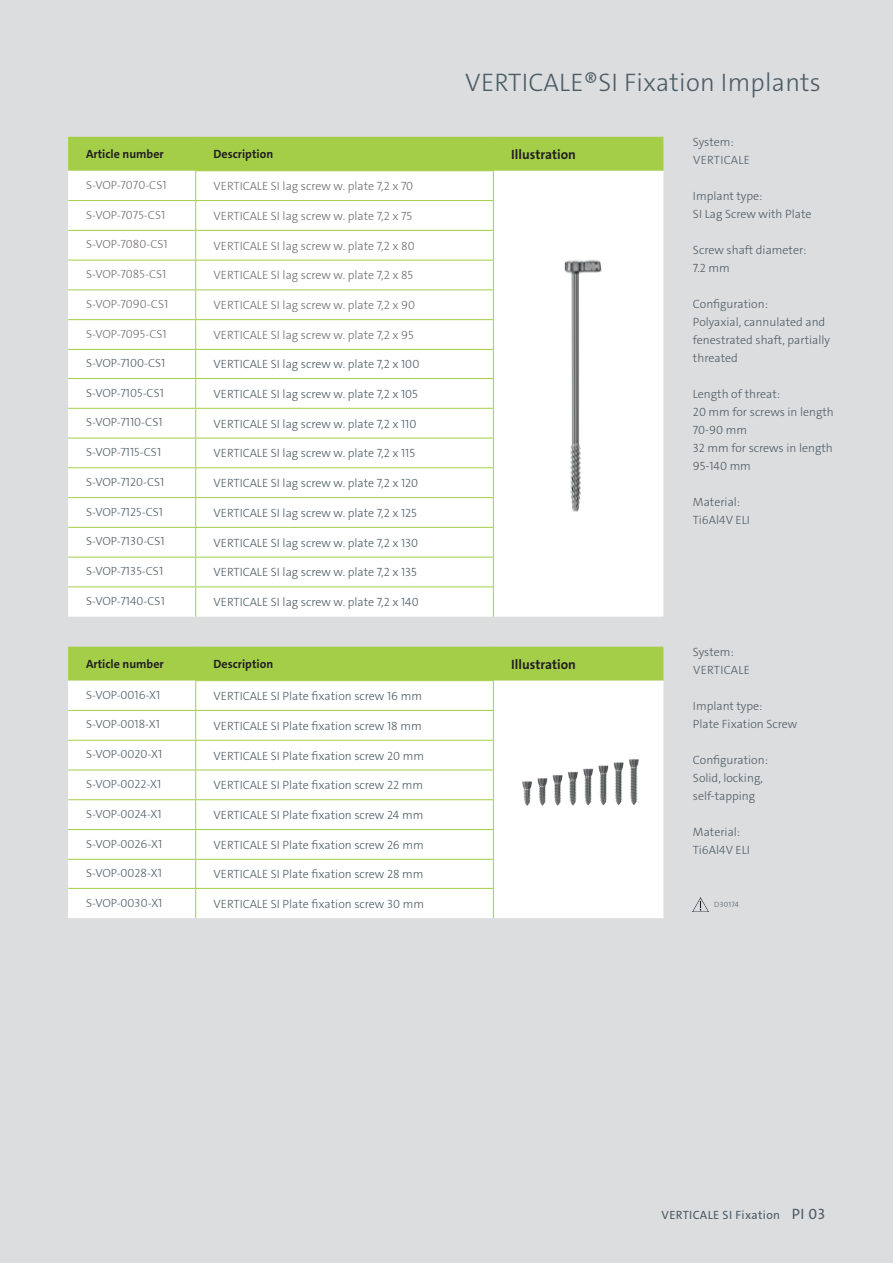
<style>
.page{position:relative;width:893px;height:1263px;background:#dcdddf}
.page>*{position:absolute;margin:0;border:0;box-sizing:border-box;transform-origin:0 0}
.t1{font:300 25.5px "The Sans C4 s";letter-spacing:.01em;color:#4c5c65}
.t2{font:700 13.5px "The Sans C4 s";color:#231f20}
.t3{font:300 12px/18px "The Sans C4 s";color:#4c5c65}
.t4{font:300 12px "The Sans Caps";color:#4c5c65}
.t5{font:300 12px "The Sans C4 s";color:#706d6c}
.t6{font:300 12px "The Sans Caps";color:#706d6c}
.t7{font:700 12px "The Sans C4 s";color:#231f20}
.t8{font:12px "The Sans C4 s";letter-spacing:.03em;color:#4c5c65}
.t9{font:300 7.65px "The Sans Caps";letter-spacing:.03em;color:#4c5c65}
.s1{font-family:"The Sans Caps"}
.s2{font-size:15px}
</style>
<div class="page">
<div style="left:68px;top:586px;width:595px;height:31px;background:#fff"></div>
<hr style="left:68px;top:586px;width:128px;height:1px;background:#a4ce48">
<hr style="left:196px;top:586px;width:298px;height:1px;background:#a4ce48">
<svg style="left:68px;top:137px;width:595px;height:449px;background:#f4f9ea"></svg>
<hr style="left:195px;top:587px;width:1px;height:30px;background:#a4ce48">
<hr style="left:493px;top:587px;width:1px;height:30px;background:#a4ce48">
<svg style="left:68px;top:647px;width:595px;height:271px;background:#f0f7e2"></svg>
<img style="left:511px;top:738px;width:151px;height:86px">
<div style="left:547px;top:187px;width:112px;height:354px;background:#fff"></div>
<img style="left:693px;top:898px;width:16px;height:13px">
<h1 class="t1" style="left:465px;top:66px;width:357px">VERTICALE®SI Fixation Implants</h1>
<p class="t7" style="left:86px;top:146px;width:79px">Article number</p>
<p class="t7" style="left:214px;top:146px;width:61px">Description</p>
<p class="t2" style="left:511px;top:146px;width:66px">Illustration</p>
<p class="t6" style="left:86px;top:175px;width:82px">S-VOP-7070-CS1</p>
<p class="t5" style="left:214px;top:178px;width:201px">VERTICALE SI lag screw w. plate 7,2 x 70</p>
<p class="t6" style="left:86px;top:205px;width:81px">S-VOP-7075-CS1</p>
<p class="t5" style="left:214px;top:208px;width:200px">VERTICALE SI lag screw w. plate 7,2 x 75</p>
<p class="t6" style="left:86px;top:234px;width:83px">S-VOP-7080-CS1</p>
<p class="t5" style="left:214px;top:238px;width:203px">VERTICALE SI lag screw w. plate 7,2 x 80</p>
<p class="t6" style="left:86px;top:264px;width:82px">S-VOP-7085-CS1</p>
<p class="t5" style="left:214px;top:268px;width:201px">VERTICALE SI lag screw w. plate 7,2 x 85</p>
<p class="t6" style="left:86px;top:294px;width:84px">S-VOP-7090-CS1</p>
<p class="t5" style="left:214px;top:297px;width:203px">VERTICALE SI lag screw w. plate 7,2 x 90</p>
<p class="t6" style="left:86px;top:324px;width:82px">S-VOP-7095-CS1</p>
<p class="t5" style="left:214px;top:327px;width:202px">VERTICALE SI lag screw w. plate 7,2 x 95</p>
<p class="t4" style="left:86px;top:353px;width:81px">S-VOP-7100-CS1</p>
<p class="t3" style="left:214px;top:355px;width:207px">VERTICALE SI lag screw w. plate 7,2 x 100</p>
<p class="t4" style="left:86px;top:382px;width:79px">S-VOP-7105-CS1</p>
<p class="t3" style="left:214px;top:385px;width:206px">VERTICALE SI lag screw w. plate 7,2 x 105</p>
<p class="t4" style="left:86px;top:412px;width:78px">S-VOP-7110-CS1</p>
<p class="t3" style="left:214px;top:415px;width:204px">VERTICALE SI lag screw w. plate 7,2 x 110</p>
<p class="t4" style="left:86px;top:442px;width:77px">S-VOP-7115-CS1</p>
<p class="t3" style="left:214px;top:444px;width:203px">VERTICALE SI lag screw w. plate 7,2 x 115</p>
<p class="t4" style="left:86px;top:472px;width:80px">S-VOP-7120-CS1</p>
<p class="t3" style="left:214px;top:474px;width:206px">VERTICALE SI lag screw w. plate 7,2 x 120</p>
<p class="t4" style="left:86px;top:502px;width:79px">S-VOP-7125-CS1</p>
<p class="t3" style="left:214px;top:504px;width:205px">VERTICALE SI lag screw w. plate 7,2 x 125</p>
<p class="t4" style="left:86px;top:531px;width:80px">S-VOP-7130-CS1</p>
<p class="t3" style="left:214px;top:534px;width:206px">VERTICALE SI lag screw w. plate 7,2 x 130</p>
<p class="t4" style="left:86px;top:561px;width:79px">S-VOP-7135-CS1</p>
<p class="t3" style="left:214px;top:563px;width:205px">VERTICALE SI lag screw w. plate 7,2 x 135</p>
<p class="t4" style="left:86px;top:591px;width:80px">S-VOP-7140-CS1</p>
<p class="t3" style="left:214px;top:593px;width:207px">VERTICALE SI lag screw w. plate 7,2 x 140</p>
<p class="t7" style="left:86px;top:656px;width:79px">Article number</p>
<p class="t7" style="left:214px;top:656px;width:61px">Description</p>
<p class="t2" style="left:511px;top:655px;width:66px">Illustration</p>
<p class="t4" style="left:86px;top:684px;width:76px">S-VOP-0016-X1</p>
<p class="t3" style="left:214px;top:687px;width:210px">VERTICALE SI Plate fixation screw 16 mm</p>
<p class="t4" style="left:86px;top:714px;width:75px">S-VOP-0018-X1</p>
<p class="t3" style="left:214px;top:717px;width:210px">VERTICALE SI Plate fixation screw 18 mm</p>
<p class="t4" style="left:86px;top:744px;width:78px">S-VOP-0020-X1</p>
<p class="t3" style="left:214px;top:746px;width:212px">VERTICALE SI Plate fixation screw 20 mm</p>
<p class="t4" style="left:86px;top:774px;width:77px">S-VOP-0022-X1</p>
<p class="t3" style="left:214px;top:776px;width:211px">VERTICALE SI Plate fixation screw 22 mm</p>
<p class="t4" style="left:86px;top:804px;width:77px">S-VOP-0024-X1</p>
<p class="t3" style="left:214px;top:806px;width:211px">VERTICALE SI Plate fixation screw 24 mm</p>
<p class="t4" style="left:86px;top:833px;width:78px">S-VOP-0026-X1</p>
<p class="t3" style="left:214px;top:836px;width:212px">VERTICALE SI Plate fixation screw 26 mm</p>
<p class="t4" style="left:86px;top:863px;width:77px">S-VOP-0028-X1</p>
<p class="t3" style="left:214px;top:865px;width:211px">VERTICALE SI Plate fixation screw 28 mm</p>
<p class="t4" style="left:86px;top:892px;width:78px">S-VOP-0030-X1</p>
<p class="t3" style="left:214px;top:895px;width:212px">VERTICALE SI Plate fixation screw 30 mm</p>
<p class="t3" style="left:693px;top:133px;width:59px">System:<br>VERTICALE</p>
<p class="t3" style="left:693px;top:187px;width:120px">Implant type:<br>SI Lag Screw with Plate</p>
<p class="t3" style="left:693px;top:241px;width:115px">Screw shaft diameter:<br>7.2 mm</p>
<p class="t3" style="left:693px;top:295px;width:139px">Configuration:<br>Polyaxial, cannulated and fenestrated shaft, partially threated</p>
<p class="t3" style="left:693px;top:385px;width:142px">Length of threat:<br>20 mm for screws in length<br>70-90 mm<br>32 mm for screws in length<br>95-140 mm</p>
<p class="t3" style="left:693px;top:493px;width:58px">Material:<br>Ti<span class="s1">6</span>Al<span class="s1">4</span>V ELI</p>
<p class="t3" style="left:693px;top:642px;width:59px">System:<br>VERTICALE</p>
<p class="t3" style="left:693px;top:696px;width:106px">Implant type:<br>Plate Fixation Screw</p>
<p class="t3" style="left:693px;top:750px;width:77px">Configuration:<br>Solid, locking, self-tapping</p>
<p class="t3" style="left:693px;top:822px;width:58px">Material:<br>Ti<span class="s1">6</span>Al<span class="s1">4</span>V ELI</p>
<p class="t9" style="left:714px;top:898px;width:26px">D30174</p>
<p class="t8" style="left:662px;top:1207px;width:165px">VERTICALE SI Fixation <span class="s2">PI 03</span></p>
</div>
